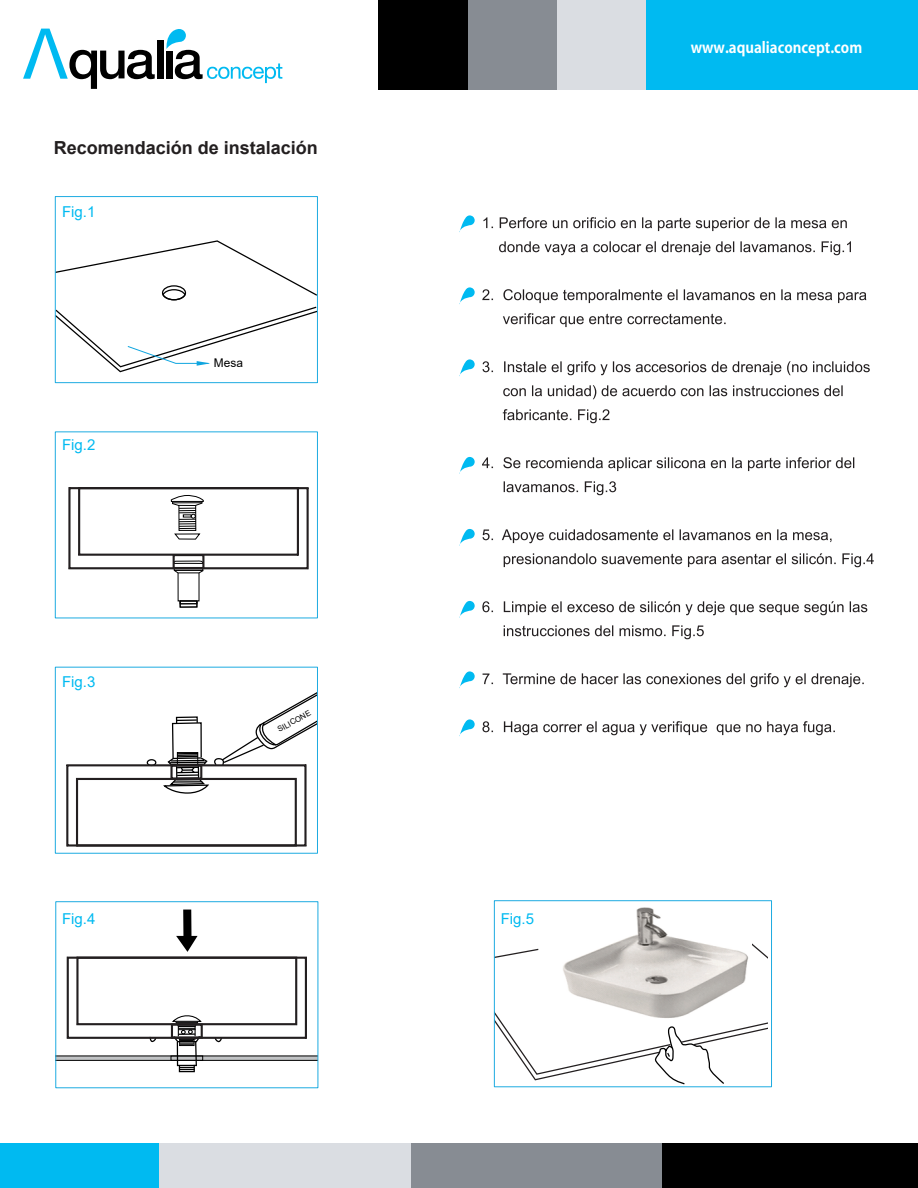
<style>
.page{position:relative;width:918px;height:1188px;background:#fff}
.page>*{position:absolute;margin:0;border:0;box-sizing:border-box;transform-origin:0 0}
.t1{font:700 18px "Arial";color:#231f20}
.t2{font:15px "Arial";color:#00baf1}
.t3{font:700 15px "Adobe Gothic Std";color:#fff;scale:.95 1}
.t4{font:12px "Arial";color:#000}
.t5{font:7.8px "Arial";color:#000}
</style>
<div class="page">
<div style="left:646px;top:0;width:272px;height:89px;background:#00baf1"></div>
<div style="left:556px;top:0;width:90px;height:89px;background:#dadde2"></div>
<div style="left:467px;top:0;width:89px;height:89px;background:#878c93"></div>
<div style="left:378px;top:0;width:89px;height:89px;background:#000"></div>
<div style="left:157px;top:40px;width:6px;height:38px;background:#000"></div>
<svg style="left:23px;top:29px;width:132px;height:60px"></svg>
<svg style="left:166px;top:29px;width:116px;height:54px"></svg>
<div style="left:0;top:1143px;width:160px;height:45px;background:#00baf1"></div>
<div style="left:160px;top:1143px;width:251px;height:45px;background:#dadde2"></div>
<div style="left:411px;top:1143px;width:251px;height:45px;background:#878c93"></div>
<div style="left:662px;top:1143px;width:256px;height:45px;background:#000"></div>
<svg style="left:459px;top:215px;width:16px;height:17px"></svg>
<svg style="left:459px;top:287px;width:16px;height:17px"></svg>
<svg style="left:459px;top:359px;width:16px;height:17px"></svg>
<svg style="left:459px;top:457px;width:16px;height:17px"></svg>
<svg style="left:459px;top:529px;width:16px;height:17px"></svg>
<svg style="left:459px;top:601px;width:16px;height:17px"></svg>
<svg style="left:459px;top:671px;width:16px;height:17px"></svg>
<svg style="left:459px;top:719px;width:16px;height:17px"></svg>
<svg style="left:483px;top:217px;width:364px;height:14px"></svg>
<svg style="left:499px;top:241px;width:352px;height:14px"></svg>
<svg style="left:482px;top:289px;width:384px;height:14px"></svg>
<svg style="left:503px;top:313px;width:223px;height:14px"></svg>
<svg style="left:482px;top:361px;width:388px;height:14px"></svg>
<svg style="left:503px;top:385px;width:340px;height:14px"></svg>
<svg style="left:503px;top:409px;width:106px;height:14px"></svg>
<svg style="left:482px;top:457px;width:372px;height:14px"></svg>
<svg style="left:504px;top:481px;width:112px;height:14px"></svg>
<svg style="left:482px;top:529px;width:350px;height:14px"></svg>
<svg style="left:504px;top:553px;width:370px;height:14px"></svg>
<svg style="left:482px;top:601px;width:385px;height:14px"></svg>
<svg style="left:504px;top:625px;width:200px;height:14px"></svg>
<svg style="left:483px;top:673px;width:381px;height:14px"></svg>
<svg style="left:482px;top:721px;width:353px;height:14px"></svg>
<div style="left:55px;top:432px;width:263px;height:186px;border:1px solid #1dabe1"></div>
<svg style="left:54px;top:240px;width:262px;height:57px"></svg>
<div style="left:162px;top:285px;width:24px;height:15px;border:1px solid #000;border-radius:50%"></div>
<div style="left:162px;top:289px;width:24px;height:11px;border:1px solid #000;border-radius:50%"></div>
<div style="left:55px;top:196px;width:263px;height:187px;border:1px solid #1dabe1"></div>
<svg style="left:54px;top:306px;width:264px;height:67px"></svg>
<div style="left:180px;top:600px;width:17px;height:8px;border:1px solid #000"></div>
<div style="left:180px;top:601px;width:17px;height:7px;border:1px solid #000"></div>
<div style="left:180px;top:601px;width:17px;height:3px;border:1px solid #000"></div>
<svg style="left:66px;top:692px;width:250px;height:155px"></svg>
<div style="left:55px;top:667px;width:263px;height:186px;border:1px solid #1dabe1"></div>
<div style="left:179px;top:1064px;width:16px;height:8px;border:1px solid #000"></div>
<svg style="left:68px;top:487px;width:241px;height:87px"></svg>
<svg style="left:56px;top:910px;width:262px;height:160px"></svg>
<svg style="left:496px;top:943px;width:271px;height:15px"></svg>
<svg style="left:496px;top:1014px;width:271px;height:71px"></svg>
<div style="left:494px;top:901px;width:278px;height:186px;border:1px solid #1dabe1"></div>
<img style="left:558px;top:908px;width:194px;height:112px">
<p class="t1" style="left:54px;top:135px;width:266px">Recomendación de instalación</p>
<p class="t2" style="left:62px;top:202px;width:35px">Fig.1</p>
<p class="t2" style="left:62px;top:434px;width:35px">Fig.2</p>
<p class="t2" style="left:62px;top:671px;width:35px">Fig.3</p>
<p class="t2" style="left:62px;top:908px;width:35px">Fig.4</p>
<p class="t4" style="left:214px;top:354px;width:31px">Mesa</p>
<p class="t5" style="left:276px;top:725px;width:38px;rotate:-29deg">SILICONE</p>
<p class="t3" style="left:691px;top:38px;width:182px">www.aqualiaconcept.com</p>
<p class="t2" style="left:501px;top:908px;width:35px">Fig.5</p>
</div>
